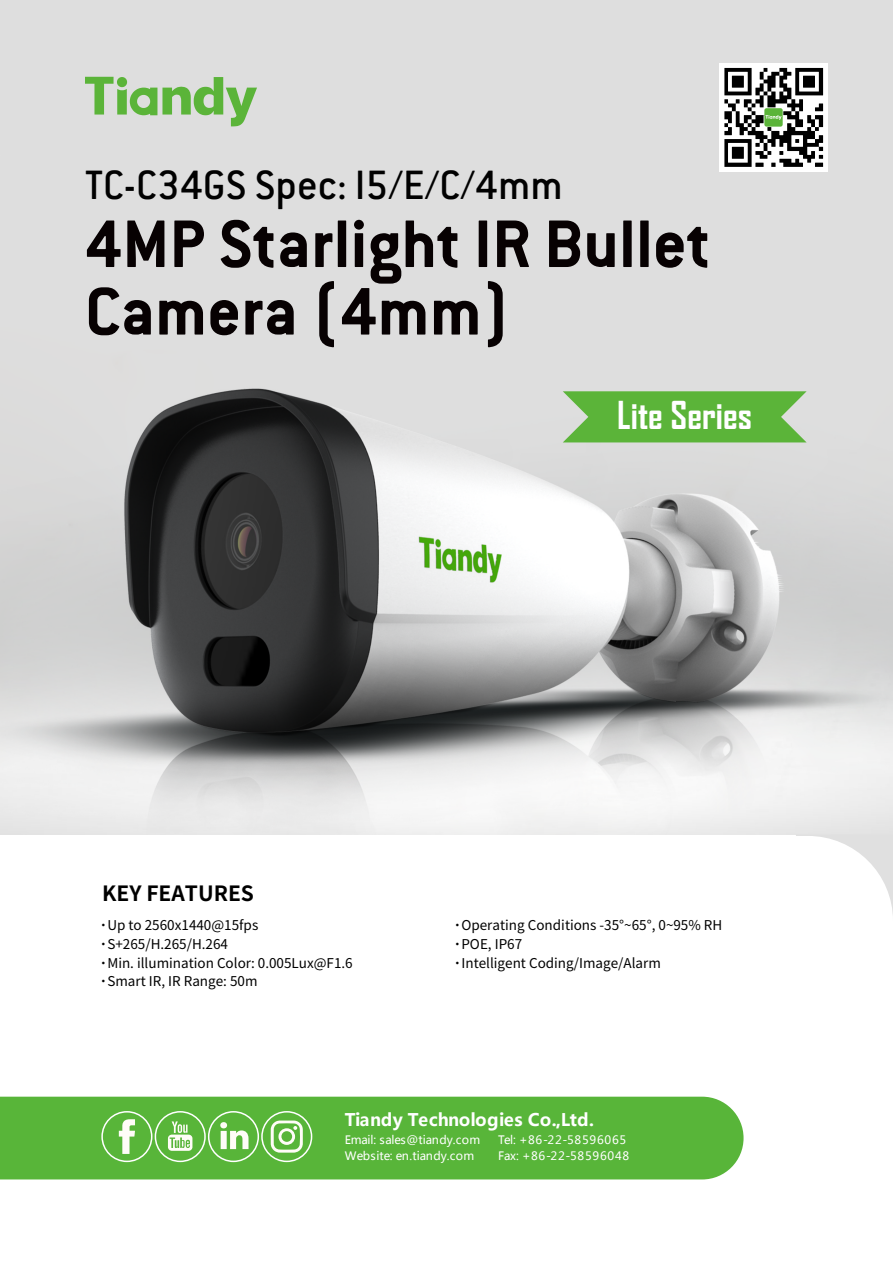
<style>
.page{position:relative;width:893px;height:1263px;background:#fff}
.page>*{position:absolute;margin:0;border:0;box-sizing:border-box;transform-origin:0 0}
.t1{font:700 73.8px/67.5px "Conduit ITC";color:#070102}
.t2{font:500 45px "Conduit ITC";color:#010101}
.t3{font:700 36.9px "Agency FB";color:#fff}
.t4{font:700 21px "Source Han Sans CN";color:#000}
.t5{font:700 17.25px "Microsoft Ya Hei";letter-spacing:.005em;color:#fff}
.t6{font:13.5px/18.6px "Source Han Sans CN";color:#000}
.t7{font:11.55px/15.8px "Microsoft Ya Hei";letter-spacing:.015em;color:#fff}
.t8{font:11.55px/16px "Microsoft Ya Hei";letter-spacing:.065em;color:#fff}
.s1{font-weight:700}
</style>
<div class="page">
<img style="left:0;top:0;width:893px;height:835px">
<svg style="left:796px;top:834px;width:97px;height:80px"></svg>
<div style="left:0;top:1097px;width:743px;height:82px;background:#58b539"></div>
<div style="left:101px;top:1111px;width:51px;height:51px;border:2px solid #fff;border-radius:50%"></div>
<svg style="left:119px;top:1119px;width:16px;height:35px"></svg>
<div style="left:155px;top:1111px;width:51px;height:51px;border:2px solid #fff;border-radius:50%"></div>
<svg style="left:168px;top:1121px;width:24px;height:30px"></svg>
<div style="left:208px;top:1111px;width:51px;height:51px;border:2px solid #fff;border-radius:50%"></div>
<svg style="left:220px;top:1122px;width:28px;height:27px"></svg>
<div style="left:261px;top:1111px;width:51px;height:51px;border:2px solid #fff;border-radius:50%"></div>
<svg style="left:271px;top:1120px;width:32px;height:33px"></svg>
<svg style="left:85px;top:77px;width:172px;height:49px;background:#abcd9e"></svg>
<svg style="left:563px;top:391px;width:243px;height:51px;background:#69b84a"></svg>
<div style="left:719px;top:63px;width:109px;height:109px;background:#fff"></div>
<svg style="left:724px;top:68px;width:99px;height:99px"></svg>
<h2 class="t2" style="left:85px;top:158px;width:479px">TC-C34GS Spec: I5/E/C/4mm</h2>
<h1 class="t1" style="left:85px;top:208px;width:627px">4MP Starlight IR Bullet<br>Camera (4mm)</h1>
<h3 class="t3" style="left:617px;top:393px;width:136px">Lite Series</h3>
<h3 class="t4" style="left:102px;top:882px;width:153px">KEY FEATURES</h3>
<p class="t6" style="left:99px;top:916px;width:255px"><span class="s1">·</span>Up to 2560x1440@15fps <span class="s1">·</span>S+265/H.265/H.264<br><span class="s1">·</span>Min. illumination Color: 0.005Lux@F1.6 <span class="s1">·</span>Smart IR, IR Range: 50m</p>
<p class="t6" style="left:453px;top:916px;width:270px"><span class="s1">·</span>Operating Conditions -35°~65°, 0~95% RH <span class="s1">·</span>POE, IP67<br><span class="s1">·</span>Intelligent Coding/Image/Alarm</p>
<p class="t5" style="left:345px;top:1108px;width:251px">Tiandy Technologies Co.,Ltd.</p>
<p class="t7" style="left:345px;top:1131px;width:137px">Email: sales@tiandy.com<br>Website: en.tiandy.com</p>
<p class="t8" style="left:498px;top:1131px;width:133px">Tel: +86-22-58596065<br>Fax: +86-22-58596048</p>
</div>
